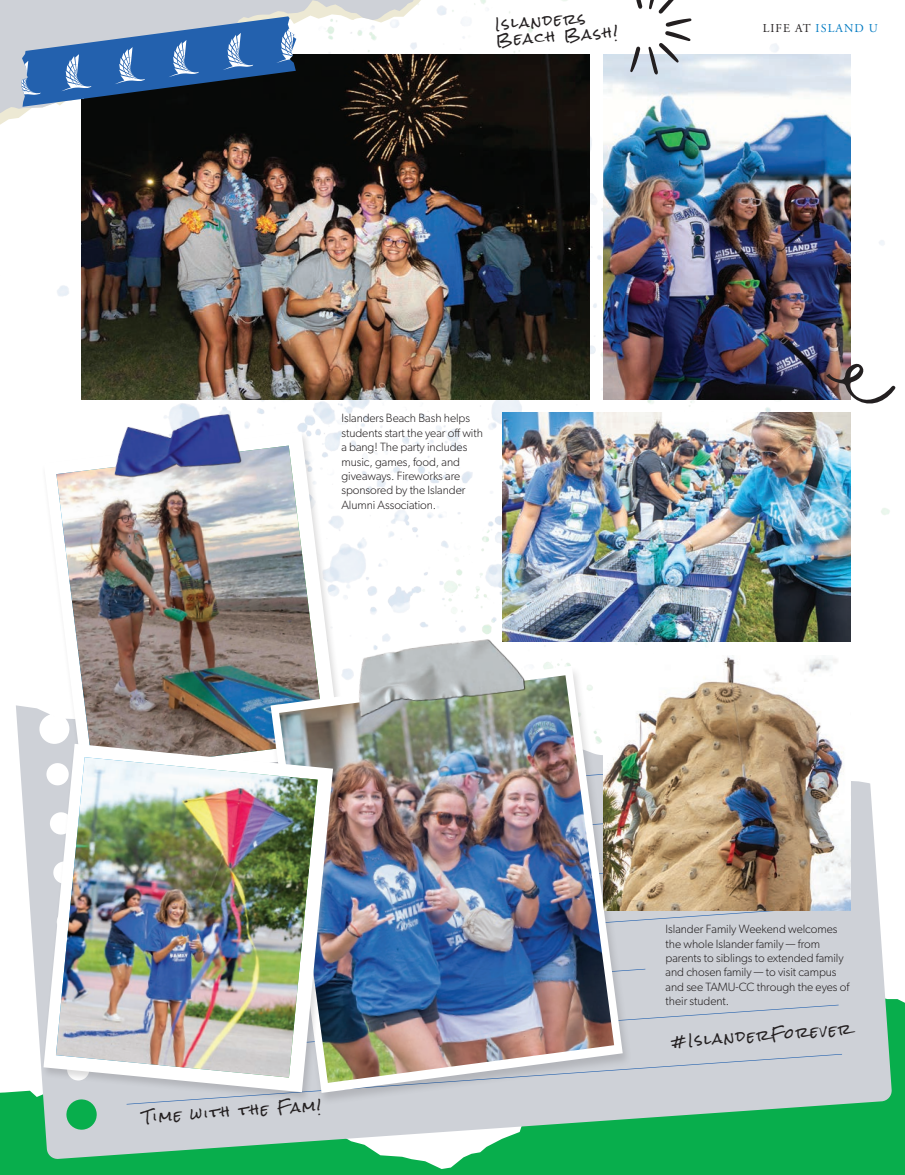
<style>
.page{position:relative;width:905px;height:1175px;background:#fff}
.page>*{position:absolute;margin:0;border:0;box-sizing:border-box;transform-origin:0 0}
.t1{font:13.5px "Rock Salt";color:#231f20}
.t2{font:300 12px/14.4px "Gibson";letter-spacing:-.005em;color:#231f20}
.Folio{font:12px "Adobe Garamond Pro";letter-spacing:.09em;color:#007ac2}
.s1{color:#231f20}
</style>
<div class="page">
<img style="left:57px;top:0;width:833px;height:665px">
<svg style="left:0;top:999px;width:904px;height:175px;fill:#08ae4c"></svg>
<svg style="left:16px;top:705px;width:876px;height:454px;fill:#ced1d7"></svg>
<div style="left:120px;top:968px;width:722px;height:136px;background:#ced1d7"></div>
<div style="left:632px;top:910px;width:199px;height:47px;background:#ced1d7"></div>
<img style="left:81px;top:55px;width:508px;height:344px">
<img style="left:502px;top:413px;width:348px;height:229px">
<img style="left:603px;top:655px;width:247px;height:255px">
<img style="left:603px;top:55px;width:247px;height:344px">
<div style="left:41px;top:431px;width:308px;height:366px;background:#231f20;opacity:.16"></div>
<svg style="left:44px;top:431px;width:297px;height:312px"></svg>
<img style="left:56px;top:445px;width:269px;height:298px">
<img style="left:76px;top:394px;width:201px;height:91px">
<div style="left:267px;top:665px;width:365px;height:441px;background:#231f20;opacity:.16"></div>
<img style="left:270px;top:666px;width:352px;height:426px">
<img style="left:279px;top:675px;width:335px;height:407px">
<img style="left:337px;top:630px;width:200px;height:95px">
<div style="left:40px;top:743px;width:301px;height:360px;background:#231f20;opacity:.16"></div>
<img style="left:43px;top:744px;width:290px;height:348px">
<img style="left:56px;top:757px;width:261px;height:320px">
<img style="left:57px;top:254px;width:395px;height:20px">
<img style="left:0;top:0;width:452px;height:254px">
<svg style="left:22px;top:16px;width:274px;height:91px"></svg>
<svg style="left:826px;top:363px;width:70px;height:44px"></svg>
<svg style="left:634px;top:0;width:8px;height:9px"></svg>
<svg style="left:630px;top:46px;width:10px;height:26px"></svg>
<svg style="left:648px;top:0;width:43px;height:75px"></svg>
<p class="t1" style="left:494px;top:17px;width:92px;rotate:-4deg">Islanders</p>
<p class="t1" style="left:495px;top:33px;width:123px;rotate:-4deg">Beach Bash!</p>
<p class="Folio" style="left:762px;top:21px;width:117px"><span class="s1">LIFE AT</span> ISLAND U</p>
<p class="t2" style="left:341px;top:411px;width:143px">Islanders Beach Bash helps students start the year off with a bang! The party includes music, games, food, and giveaways. Fireworks are sponsored by the Islander<br>Alumni Association.</p>
<p class="t1" style="left:142px;top:1110px;width:180px;rotate:-4deg">Time with the Fam!</p>
<p class="t2" style="left:665px;top:921px;width:185px">Islander Family Weekend welcomes the whole Islander family — from parents to siblings to extended family and chosen family — to visit campus and see TAMU-CC through the eyes of their student.</p>
<p class="t1" style="left:670px;top:1034px;width:182px;rotate:-4deg">#IslanderForever</p>
</div>
